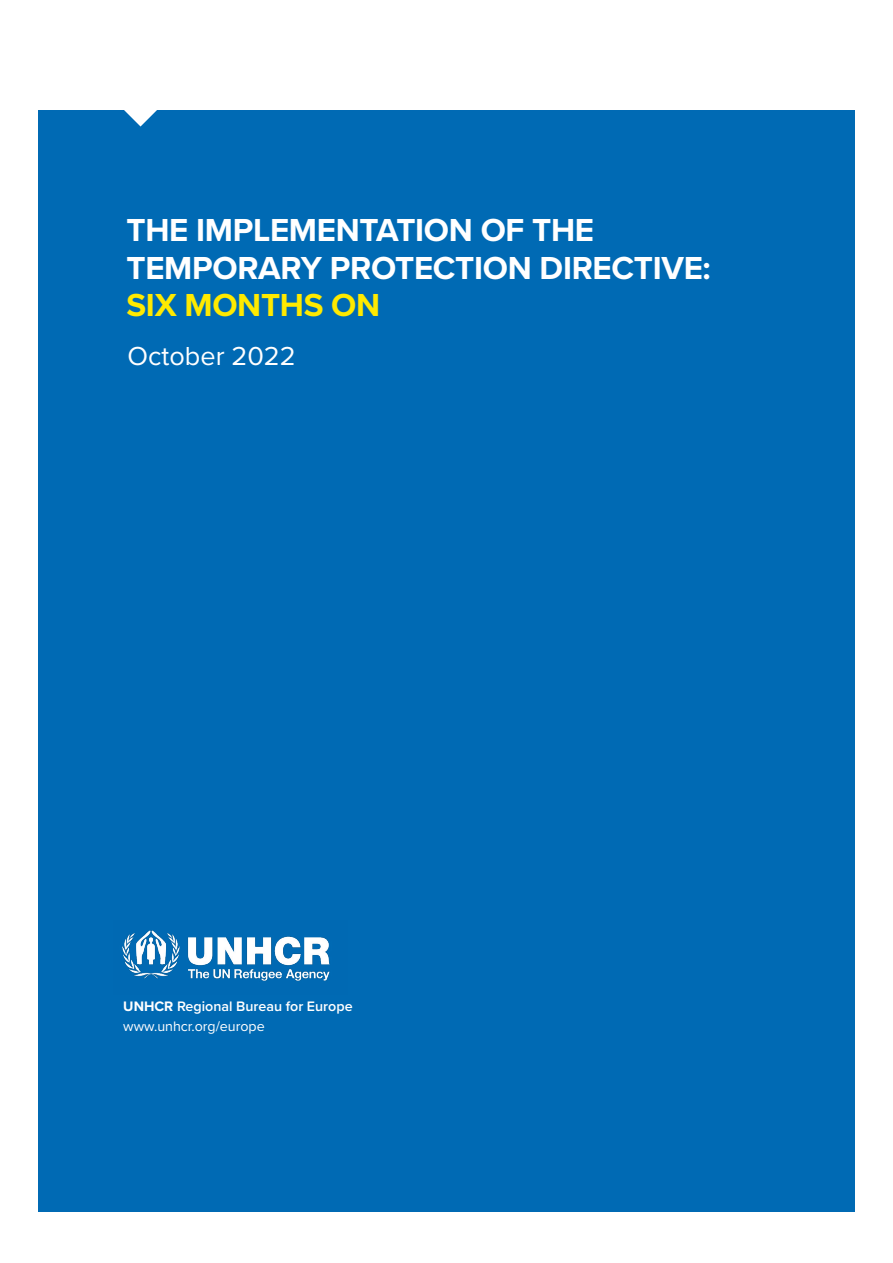
<style>
.page{position:relative;width:893px;height:1263px;background:#fff}
.page>*{position:absolute;margin:0;border:0;box-sizing:border-box;transform-origin:0 0}
.t1{font:700 33px/37.5px "Proxima Nova";letter-spacing:-.01em;color:#fff}
.t2{font:700 33px "Proxima Nova";letter-spacing:-.01em;color:#ffea00}
.t3{font:27px "Proxima Nova";color:#fff}
.t4{font:600 14.25px/20px "Proxima Nova";color:#fff}
.s1{font-weight:700}
.s2{font-weight:400}
</style>
<div class="page">
<div style="left:38px;top:110px;width:817px;height:1101px;background:#006ab4"></div>
<svg style="left:124px;top:110px;width:33px;height:17px"></svg>
<img style="left:122px;top:930px;width:208px;height:51px">
<p class="t1" style="left:126px;top:211px;width:586px">THE IMPLEMENTATION OF THE<br>TEMPORARY PROTECTION DIRECTIVE:</p>
<p class="t2" style="left:126px;top:281px;width:255px">SIX MONTHS ON</p>
<p class="t3" style="left:128px;top:336px;width:170px">October 2022</p>
<p class="t4" style="left:123px;top:996px;width:231px"><span class="s1">UNHCR</span> Regional Bureau for Europe <span class="s2">www.unhcr.org/europe</span></p>
</div>
